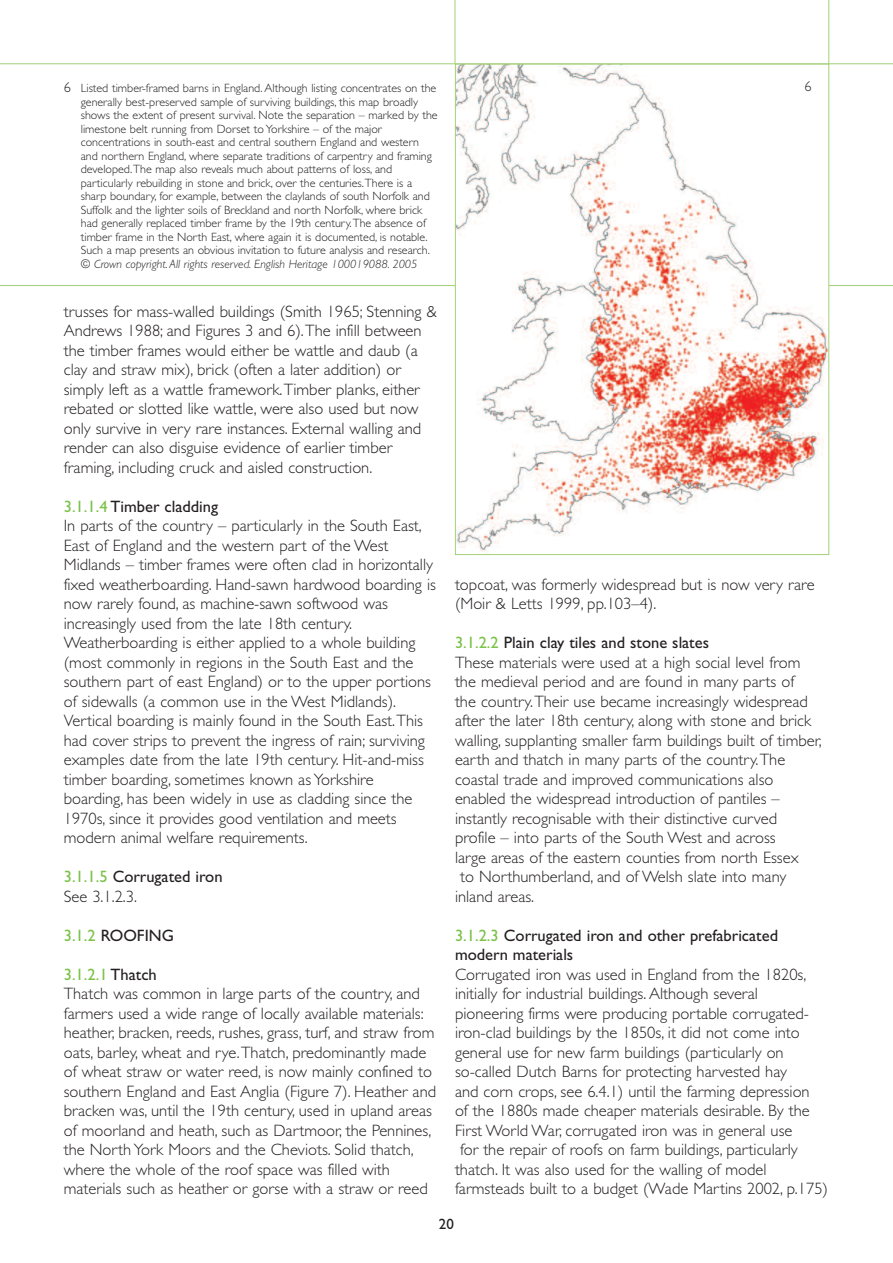
<style>
.page{position:relative;width:893px;height:1263px;background:#fff}
.page>*{position:absolute;margin:0;border:0;box-sizing:border-box;transform-origin:0 0}
.t1{font:300 16.5px/19.5px "Gill Sans";color:#231f20}
.t2{font:16.5px/19.5px "Gill Sans";color:#231f20}
.t3{font:15px "Gill Sans";color:#231f20}
.t4{font:300 14.25px "Gill Sans";color:#231f20}
.t5{font:300 12px/13.5px "Gill Sans";color:#231f20}
.t6{font:italic 300 12px "Gill Sans";color:#231f20}
.s1{font-size:14.25px}
.s2{font-weight:400;color:#7bc249}
.s3{font-weight:400}
.s4{color:#7bc249}
.s5{font-weight:300}
</style>
<div class="page">
<hr style="left:0;top:63px;width:893px;height:1px;background:#a4d178">
<hr style="left:0;top:285px;width:893px;height:1px;background:#a4d178">
<img style="left:457px;top:66px;width:370px;height:485px">
<hr style="left:828px;top:0;width:1px;height:64px;background:#a4d178">
<hr style="left:455px;top:0;width:1px;height:64px;background:#a4d178">
<p class="t5" style="left:81px;top:82px;width:358px;text-indent:-17px"><span class="s1">6</span> Listed timber-framed barns in England. Although listing concentrates on the generally best-preserved sample of surviving buildings, this map broadly shows the extent of present survival. Note the separation – marked by the limestone belt running from Dorset to Yorkshire – of the major concentrations in south-east and central southern England and western and northern England, where separate traditions of carpentry and framing developed.The map also reveals much about patterns of loss, and particularly rebuilding in stone and brick, over the centuries.There is a sharp boundary, for example, between the claylands of south Norfolk and Suffolk and the lighter soils of Breckland and north Norfolk, where brick had generally replaced timber frame by the 19th century.The absence of timber frame in the North East, where again it is documented, is notable.<br>Such a map presents an obvious invitation to future analysis and research.</p>
<p class="t6" style="left:81px;top:259px;width:338px">© Crown copyright. All rights reserved. English Heritage 100019088. 2005</p>
<p class="t1" style="left:64px;top:303px;width:375px">trusses for mass-walled buildings (Smith 1965; Stenning &amp; Andrews 1988; and Figures 3 and 6).The infill between the timber frames would either be wattle and daub (a clay and straw mix), brick (often a later addition) or simply left as a wattle framework.Timber planks, either rebated or slotted like wattle, were also used but now only survive in very rare instances. External walling and render can also disguise evidence of earlier timber framing, including cruck and aisled construction.</p>
<p class="t1" style="left:64px;top:498px;width:374px"><span class="s2">3.1.1.4</span> <span class="s3">Timber cladding<br></span>In parts of the country – particularly in the South East, East of England and the western part of the West Midlands – timber frames were often clad in horizontally fixed weatherboarding. Hand-sawn hardwood boarding is now rarely found, as machine-sawn softwood was increasingly used from the late 18th century.<br>Weatherboarding is either applied to a whole building (most commonly in regions in the South East and the southern part of east England) or to the upper portions of sidewalls (a common use in the West Midlands).<br>Vertical boarding is mainly found in the South East.This had cover strips to prevent the ingress of rain; surviving examples date from the late 19th century. Hit-and-miss timber boarding, sometimes known as Yorkshire boarding, has been widely in use as cladding since the 1970s, since it provides good ventilation and meets modern animal welfare requirements.</p>
<p class="t2" style="left:64px;top:868px;width:160px"><span class="s4">3.1.1.5</span> Corrugated iron<br><span class="s5">See 3.1.2.3.</span></p>
<p class="t2" style="left:64px;top:927px;width:112px"><span class="s4">3.1.2</span> ROOFING</p>
<p class="t1" style="left:64px;top:966px;width:374px"><span class="s2">3.1.2.1</span> <span class="s3">Thatch<br></span>Thatch was common in large parts of the country, and farmers used a wide range of locally available materials: heather, bracken, reeds, rushes, grass, turf, and straw from oats, barley, wheat and rye.Thatch, predominantly made of wheat straw or water reed, is now mainly confined to southern England and East Anglia (Figure 7). Heather and bracken was, until the 19th century, used in upland areas of moorland and heath, such as Dartmoor, the Pennines, the North York Moors and the Cheviots. Solid thatch, where the whole of the roof space was filled with materials such as heather or gorse with a straw or reed</p>
<p class="t4" style="left:804px;top:80px;width:9px">6</p>
<p class="t1" style="left:455px;top:576px;width:361px">topcoat, was formerly widespread but is now very rare (Moir &amp; Letts 1999, pp.103–4).</p>
<p class="t2" style="left:455px;top:634px;width:256px"><span class="s4">3.1.2.2</span> Plain clay tiles and stone slates</p>
<p class="t1" style="left:455px;top:654px;width:347px">These materials were used at a high social level from</p>
<p class="t1" style="left:455px;top:673px;width:341px">the medieval period and are found in many parts of</p>
<p class="t1" style="left:455px;top:693px;width:354px">the country.Their use became increasingly widespread</p>
<p class="t1" style="left:455px;top:712px;width:358px">after the later 18th century, along with stone and brick</p>
<p class="t1" style="left:455px;top:732px;width:368px">walling, supplanting smaller farm buildings built of timber,</p>
<p class="t1" style="left:455px;top:751px;width:332px">earth and thatch in many parts of the country.The</p>
<p class="t1" style="left:455px;top:771px;width:320px">coastal trade and improved communications also</p>
<p class="t1" style="left:455px;top:790px;width:326px">enabled the widespread introduction of pantiles –</p>
<p class="t1" style="left:455px;top:810px;width:324px">instantly recognisable with their distinctive curved</p>
<p class="t1" style="left:455px;top:829px;width:322px">profile – into parts of the South West and across</p>
<p class="t1" style="left:455px;top:849px;width:345px">large areas of the eastern counties from north Essex</p>
<p class="t1" style="left:460px;top:868px;width:328px">to Northumberland, and of Welsh slate into many</p>
<p class="t1" style="left:455px;top:888px;width:81px">inland areas.</p>
<p class="t2" style="left:455px;top:927px;width:325px"><span class="s4">3.1.2.3</span> Corrugated iron and other prefabricated modern materials</p>
<p class="t1" style="left:455px;top:966px;width:353px">Corrugated iron was used in England from the 1820s,</p>
<p class="t1" style="left:455px;top:985px;width:304px">initially for industrial buildings. Although several</p>
<p class="t1" style="left:455px;top:1005px;width:356px">pioneering firms were producing portable corrugated-</p>
<p class="t1" style="left:455px;top:1024px;width:346px">iron-clad buildings by the 1850s, it did not come into</p>
<p class="t1" style="left:455px;top:1044px;width:330px">general use for new farm buildings (particularly on</p>
<p class="t1" style="left:455px;top:1063px;width:334px">so-called Dutch Barns for protecting harvested hay</p>
<p class="t1" style="left:455px;top:1083px;width:356px">and corn crops, see 6.4.1) until the farming depression</p>
<p class="t1" style="left:455px;top:1102px;width:356px">of the 1880s made cheaper materials desirable. By the</p>
<p class="t1" style="left:455px;top:1122px;width:339px">First World War, corrugated iron was in general use</p>
<p class="t1" style="left:460px;top:1141px;width:339px">for the repair of roofs on farm buildings, particularly</p>
<p class="t1" style="left:455px;top:1161px;width:313px">thatch. It was also used for the walling of model</p>
<p class="t1" style="left:455px;top:1180px;width:375px">farmsteads built to a budget (Wade Martins 2002, p.175)</p>
<p class="t3" style="left:439px;top:1218px;width:16px">20</p>
</div>
